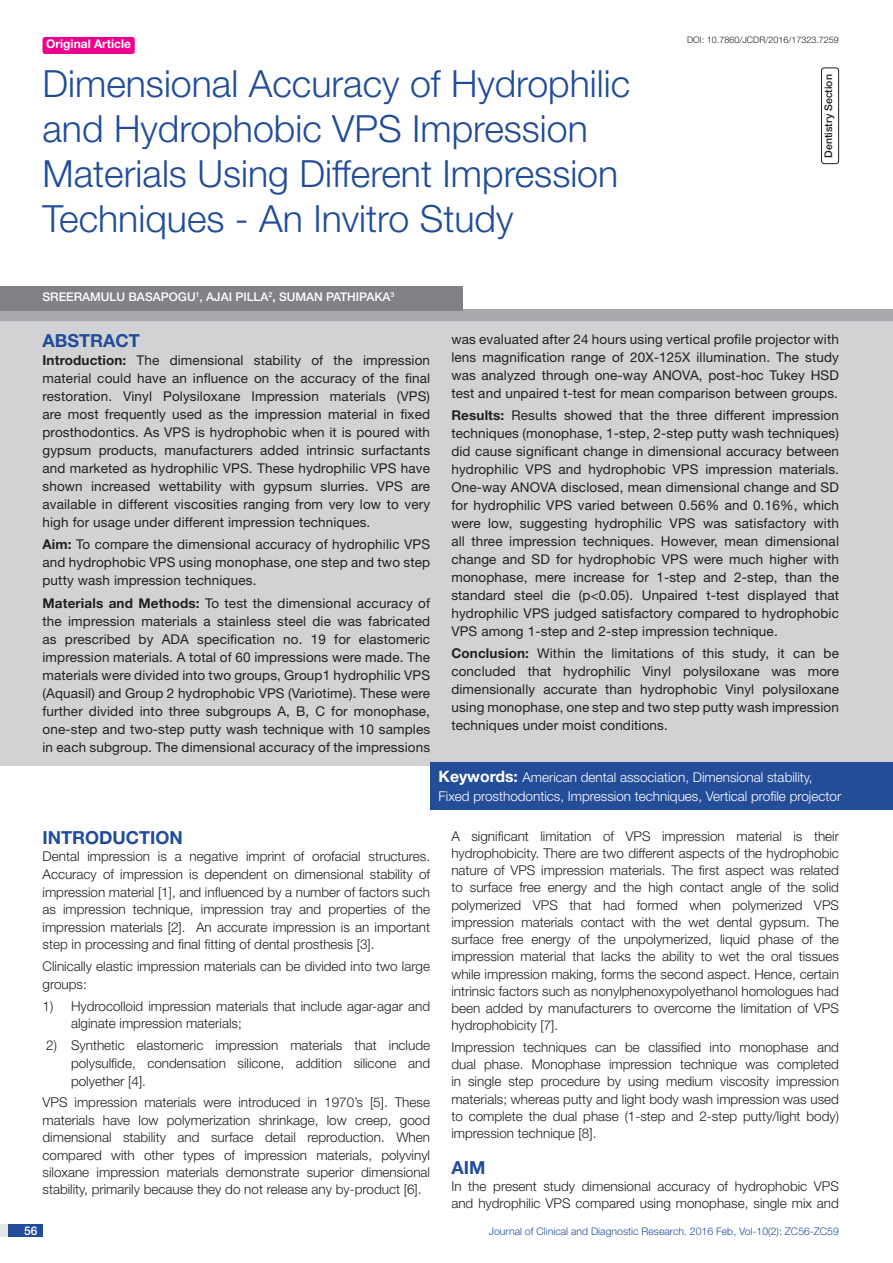
<style>
.page{position:relative;width:893px;height:1263px;background:#fff}
.page>*{position:absolute;margin:0;border:0;box-sizing:border-box;transform-origin:0 0}
.t1{font:300 37.5px/45px "Helvetica Neue";color:#214c99}
.Heading{font:700 18px "Helvetica Neue";color:#214c99}
.Abstract_head{font:700 18px "Helvetica Neue";color:#214c99}
.Abstract_Text{font:13.5px/18px "Helvetica Neue";letter-spacing:.01em;color:#231f20;text-align:justify}
.Body_text{font:300 13.5px/17.2px "Helvetica Neue";color:#231f20;text-align:justify}
.Bullet_list{font:300 13.5px/17.7px "Helvetica Neue";color:#231f20}
.t2{font:300 13.5px/18.8px "Helvetica Neue";color:#fff}
.Author{font:500 12px "Helvetica Neue";color:#fff}
.t3{font:700 12px "Helvetica Neue";color:#fff}
.t4{font:300 10.5px "Helvetica Neue";color:#214c99}
.t5{font:500 10.5px "Helvetica Neue";color:#231f20}
.DOI{font:300 9px "Helvetica Neue";color:#231f20}
.s1{color:#244d99}
.s2{font-weight:700}
.s3{font-weight:700;font-size:15.75px}
</style>
<div class="page">
<div style="left:0;top:1224px;width:43px;height:13px;background:#e6e7e9"></div>
<div style="left:8px;top:1224px;width:35px;height:13px;background:#214c99"></div>
<div style="left:43px;top:37px;width:92px;height:17px;background:#ed028c;border-radius:3px"></div>
<div style="left:0;top:310px;width:893px;height:12px;background:#a8a9ad"></div>
<div style="left:0;top:322px;width:893px;height:444px;background:#d1d2d4"></div>
<div style="left:430px;top:762px;width:463px;height:48px;background:#244d99"></div>
<div style="left:0;top:286px;width:463px;height:24px;background:#808285"></div>
<div style="left:821px;top:68px;width:18px;height:96px;border:1px solid #231f20;border-radius:3px"></div>
<p class="t3" style="left:46px;top:37px;width:87px">Original Article</p>
<p class="t1" style="left:43px;top:60px;width:589px">Dimensional Accuracy of Hydrophilic and Hydrophobic VPS Impression Materials Using Different Impression Techniques - An Invitro Study</p>
<p class="DOI" style="left:687px;top:35px;width:153px">DOI: 10.7860/JCDR/2016/17323.7259</p>
<p class="t5" style="left:822px;top:157px;width:85px;rotate:-90deg">DENTISTRY SECTION</p>
<p class="Author" style="left:43px;top:289px;width:353px">SREERAMULU BASAPOGU<sup>1</sup>, AJAI PILLA<sup>2</sup>, SUMAN PATHIPAKA<sup>3</sup></p>
<p class="Abstract_head" style="left:43px;top:329px;width:99px">ABST<span class="s1">RAC</span>T</p>
<p class="Abstract_Text" style="left:43px;top:351px;width:389px"><span class="s2">Introduction:</span> The dimensional stability of the impression material could have an influence on the accuracy of the final restoration. Vinyl Polysiloxane Impression materials (VPS) are most frequently used as the impression material in fixed prosthodontics. As VPS is hydrophobic when it is poured with gypsum products, manufacturers added intrinsic surfactants and marketed as hydrophilic VPS. These hydrophilic VPS have shown increased wettability with gypsum slurries. VPS are available in different viscosities ranging from very low to very high for usage under different impression techniques.</p>
<p class="Abstract_Text" style="left:43px;top:535px;width:389px"><span class="s2">Aim:</span> To compare the dimensional accuracy of hydrophilic VPS and hydrophobic VPS using monophase, one step and two step putty wash impression techniques.</p>
<p class="Abstract_Text" style="left:43px;top:594px;width:389px"><span class="s2">Materials and Methods:</span> To test the dimensional accuracy of the impression materials a stainless steel die was fabricated as prescribed by ADA specification no. 19 for elastomeric impression materials. A total of 60 impressions were made. The materials were divided into two groups, Group1 hydrophilic VPS (Aquasil) and Group 2 hydrophobic VPS (Variotime). These were further divided into three subgroups A, B, C for monophase, one-step and two-step putty wash technique with 10 samples in each subgroup. The dimensional accuracy of the impressions</p>
<p class="Abstract_Text" style="left:451px;top:330px;width:389px">was evaluated after 24 hours using vertical profile projector with lens magnification range of 20X-125X illumination. The study was analyzed through one-way ANOVA, post-hoc Tukey HSD test and unpaired t-test for mean comparison between groups.</p>
<p class="Abstract_Text" style="left:451px;top:406px;width:389px"><span class="s2">Results:</span> Results showed that the three different impression techniques (monophase, 1-step, 2-step putty wash techniques) did cause significant change in dimensional accuracy between hydrophilic VPS and hydrophobic VPS impression materials.<br>One-way ANOVA disclosed, mean dimensional change and SD for hydrophilic VPS varied between 0.56% and 0.16%, which were low, suggesting hydrophilic VPS was satisfactory with all three impression techniques. However, mean dimensional change and SD for hydrophobic VPS were much higher with monophase, mere increase for 1-step and 2-step, than the standard steel die (p&lt;0.05). Unpaired t-test displayed that hydrophilic VPS judged satisfactory compared to hydrophobic VPS among 1-step and 2-step impression technique.</p>
<p class="Abstract_Text" style="left:451px;top:644px;width:389px"><span class="s2">Conclusion:</span> Within the limitations of this study, it can be concluded that hydrophilic Vinyl polysiloxane was more dimensionally accurate than hydrophobic Vinyl polysiloxane using monophase, one step and two step putty wash impression techniques under moist conditions.</p>
<p class="t2" style="left:439px;top:768px;width:404px"><span class="s3">Keywords:</span> American dental association, Dimensional stability,<br>Fixed prosthodontics, Impression techniques, Vertical profile projector</p>
<p class="Heading" style="left:43px;top:826px;width:142px">INTRODUCTION</p>
<p class="Body_text" style="left:43px;top:847px;width:389px">Dental impression is a negative imprint of orofacial structures.<br>Accuracy of impression is dependent on dimensional stability of impression material [1], and influenced by a number of factors such as impression technique, impression tray and properties of the impression materials [2]. An accurate impression is an important step in processing and final fitting of dental prosthesis [3].</p>
<p class="Body_text" style="left:43px;top:957px;width:389px;line-height:17.7px">Clinically elastic impression materials can be divided into two large groups:</p>
<p class="Bullet_list" style="left:71px;top:997px;width:361px;text-indent:-29px">1) Hydrocolloid impression materials that include agar-agar and alginate impression materials;</p>
<p class="Bullet_list" style="left:71px;top:1036px;width:361px;text-align:justify;text-indent:-25px">2) Synthetic elastomeric impression materials that include polysulfide, condensation silicone, addition silicone and polyether [4].</p>
<p class="Body_text" style="left:43px;top:1094px;width:389px">VPS impression materials were introduced in 1970’s [5]. These materials have low polymerization shrinkage, low creep, good dimensional stability and surface detail reproduction. When compared with other types of impression materials, polyvinyl siloxane impression materials demonstrate superior dimensional stability, primarily because they do not release any by-product [6].</p>
<p class="Body_text" style="left:451px;top:827px;width:389px">A significant limitation of VPS impression material is their hydrophobicity. There are two different aspects of the hydrophobic nature of VPS impression materials. The first aspect was related to surface free energy and the high contact angle of the solid polymerized VPS that had formed when polymerized VPS impression materials contact with the wet dental gypsum. The surface free energy of the unpolymerized, liquid phase of the impression material that lacks the ability to wet the oral tissues while impression making, forms the second aspect. Hence, certain intrinsic factors such as nonylphenoxypolyethanol homologues had been added by manufacturers to overcome the limitation of VPS hydrophobicity [7].</p>
<p class="Body_text" style="left:451px;top:1038px;width:389px">Impression techniques can be classified into monophase and dual phase. Monophase impression technique was completed in single step procedure by using medium viscosity impression materials; whereas putty and light body wash impression was used to complete the dual phase (1-step and 2-step putty/light body) impression technique [8].</p>
<p class="Heading" style="left:451px;top:1156px;width:35px">ai m</p>
<p class="Body_text" style="left:451px;top:1177px;width:389px">In the present study dimensional accuracy of hydrophobic VPS and hydrophilic VPS compared using monophase, single mix and</p>
<p class="Author" style="left:24px;top:1223px;width:15px">56</p>
<p class="t4" style="left:489px;top:1225px;width:352px">Journal of Clinical and Diagnostic Research. 2016 Feb, Vol-10(2): ZC56-ZC59</p>
</div>
